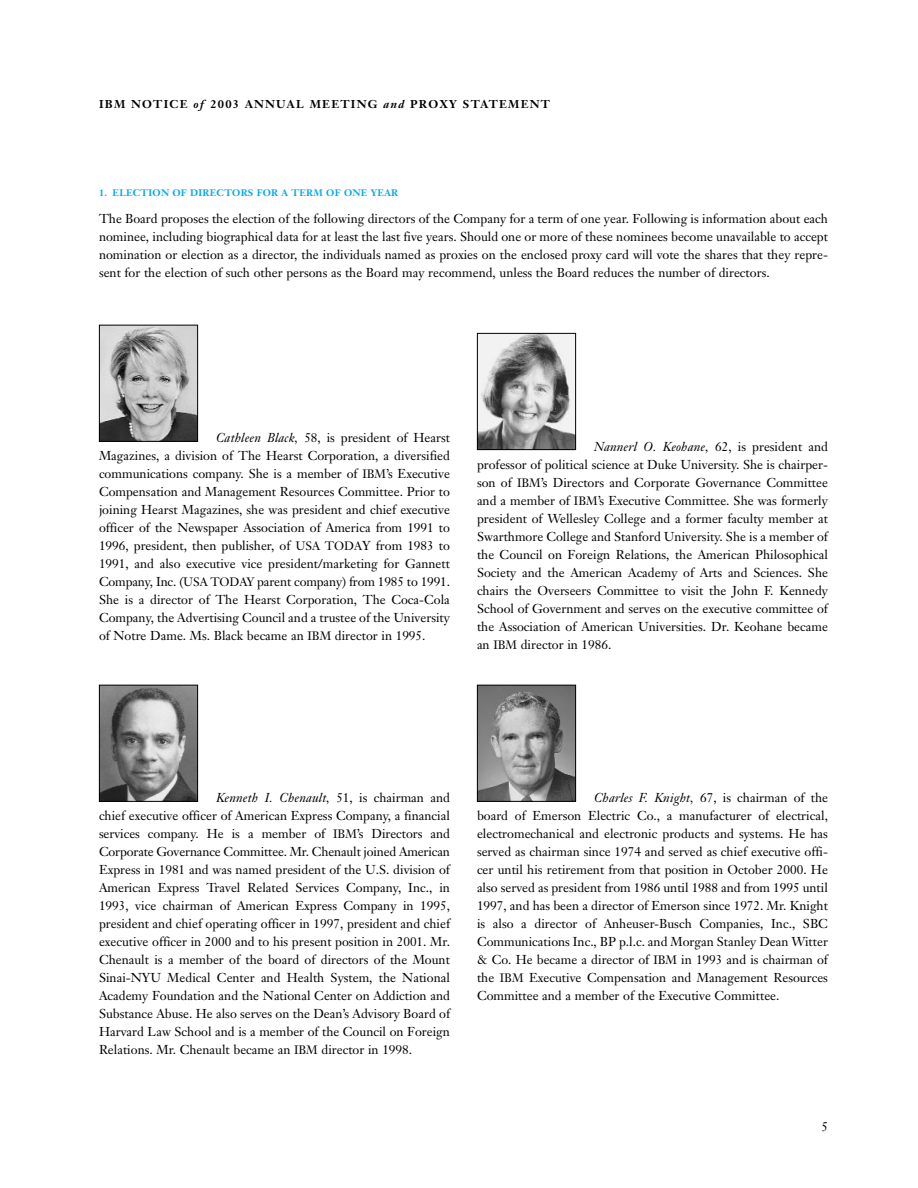
<style>
.page{position:relative;width:918px;height:1188px;background:#fff}
.page>*{position:absolute;margin:0;border:0;box-sizing:border-box;transform-origin:0 0}
.t1{font:12.75px/18px "Janson Text";color:#000;text-align:justify}
.t2{font:700 11.25px "Janson Text";letter-spacing:.11em;color:#000}
.t3{font:700 9.3px "Janson Text";letter-spacing:.03em;color:#00a8ec}
.s1{font-style:italic}
.s2{font-size:12px}
</style>
<div class="page">
<img style="left:101px;top:327px;width:95px;height:113px">
<div style="left:99px;top:325px;width:99px;height:117px;border:1px solid #000"></div>
<img style="left:101px;top:687px;width:95px;height:113px">
<div style="left:99px;top:685px;width:99px;height:117px;border:1px solid #000"></div>
<img style="left:479px;top:335px;width:95px;height:113px">
<div style="left:477px;top:333px;width:99px;height:117px;border:1px solid #000"></div>
<img style="left:479px;top:687px;width:95px;height:113px">
<div style="left:477px;top:685px;width:99px;height:117px;border:1px solid #000"></div>
<p class="t2" style="left:99px;top:99px;width:453px">IBM NOTICE <span class="s1">of</span> 2003 ANNUAL MEETING <span class="s1">and</span> PROXY STATEMENT</p>
<p class="t3" style="left:99px;top:189px;width:301px">1. ELECTION OF DIRECTORS FOR A TERM OF ONE YEAR</p>
<p class="t1" style="left:99px;top:211px;width:731px">The Board proposes the election of the following directors of the Company for a term of one year. Following is information about each nominee, including biographical data for at least the last five years. Should one or more of these nominees become unavailable to accept nomination or election as a director, the individuals named as proxies on the enclosed proxy card will vote the shares that they repre&shy;sent for the election of such other persons as the Board may recommend, unless the Board reduces the number of directors.</p>
<p class="t1" style="left:99px;top:430px;width:353px;text-indent:117px"><span class="s1">Cathleen Black,</span> 58, is president of Hearst Magazines, a division of The Hearst Corporation, a diversified communications company. She is a member of <span class="s2">IBM</span>’s Executive Compensation and Management Resources Committee. Prior to joining Hearst Magazines, she was president and chief executive officer of the Newspaper Association of America from 1991 to 1996, president, then publisher, of <span class="s2">USA TODA</span>Y from 1983 to 1991, and also executive vice president/marketing for Gannett Company, Inc. (<span class="s2">USA TODAY</span> parent company) from 1985 to 1991.<br>She is a director of The Hearst Corporation, The Coca-Cola Company, the Advertising Council and a trustee of the University of Notre Dame. Ms. Black became an <span class="s2">IBM</span> director in 1995.</p>
<p class="t1" style="left:477px;top:439px;width:353px;text-indent:117px"><span class="s1">Nannerl O. Keohane,</span> 62, is president and professor of political science at Duke University. She is chairper&shy;son of <span class="s2">IBM</span>’s Directors and Corporate Governance Committee and a member of <span class="s2">IBM</span>’s Executive Committee. She was formerly president of Wellesley College and a former faculty member at Swarthmore College and Stanford University. She is a member of the Council on Foreign Relations, the American Philosophical Society and the American Academy of Arts and Sciences. She chairs the Overseers Committee to visit the John F. Kennedy School of Government and serves on the executive committee of the Association of American Universities. Dr. Keohane became an <span class="s2">IBM</span> director in 1986.</p>
<p class="t1" style="left:99px;top:790px;width:353px;text-indent:117px"><span class="s1">Kenneth I. Chenault,</span> 51, is chairman and chief executive officer of American Express Company, a financial services company. He is a member of <span class="s2">IBM</span>’s Directors and Corporate Governance Committee. Mr. Chenault joined American Express in 1981 and was named president of the U.S. division of American Express Travel Related Services Company, Inc., in 1993, vice chairman of American Express Company in 1995, president and chief operating officer in 1997, president and chief executive officer in 2000 and to his present position in 2001. Mr.<br>Chenault is a member of the board of directors of the Mount Sinai-NYU Medical Center and Health System, the National Academy Foundation and the National Center on Addiction and Substance Abuse. He also serves on the Dean’s Advisory Board of Harvard Law School and is a member of the Council on Foreign Relations. Mr. Chenault became an <span class="s2">IBM</span> director in 1998.</p>
<p class="t1" style="left:477px;top:790px;width:353px;text-indent:117px"><span class="s1">Charles F. Knight,</span> 67, is chairman of the board of Emerson Electric Co., a manufacturer of electrical, electromechanical and electronic products and systems. He has served as chairman since 1974 and served as chief executive offi&shy;cer until his retirement from that position in October 2000. He also served as president from 1986 until 1988 and from 1995 until 1997, and has been a director of Emerson since 1972. Mr. Knight is also a director of Anheuser-Busch Companies, Inc., SBC Communications Inc., BP p.l.c. and Morgan Stanley Dean Witter &amp; Co. He became a director of <span class="s2">IBM</span> in 1993 and is chairman of the <span class="s2">IBM</span> Executive Compensation and Management Resources Committee and a member of the Executive Committee.</p>
<p class="t1" style="left:821px;top:1119px;width:8px">5</p>
</div>
